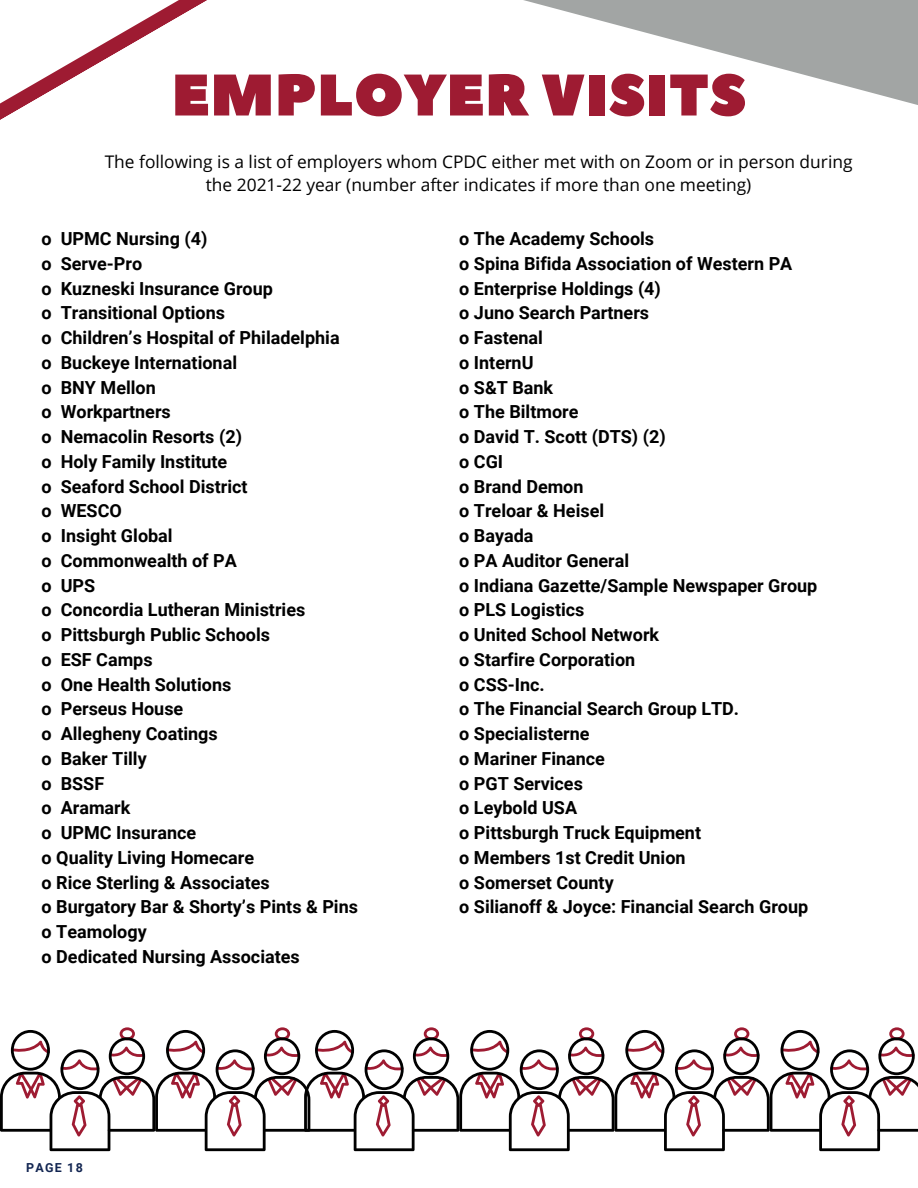
<style>
.page{position:relative;width:918px;height:1188px;background:#fff}
.page>*{position:absolute;margin:0;border:0;box-sizing:border-box;transform-origin:0 0}
.t1{font:58.5px "Peace Sans";letter-spacing:.015em;color:#9e1b32}
.t2{font:700 18px "Roboto";color:#000}
.t3{font:17.4px/23.7px "Open Sans";color:#000;text-align:center}
.t4{font:700 12.45px "Roboto";letter-spacing:.1em;color:#132652}
</style>
<div class="page">
<svg style="left:523px;top:0;width:395px;height:105px"></svg>
<svg style="left:0;top:0;width:207px;height:120px"></svg>
<svg style="left:0;top:1027px;width:918px;height:124px"></svg>
<p class="t1" style="left:172px;top:56px;width:576px">EMPLOYER VISITS</p>
<p class="t3" style="left:105px;top:149px;width:749px">The following is a list of employers whom CPDC either met with on Zoom or in person during the 2021-22 year (number after indicates if more than one meeting)</p>
<p class="t2" style="left:42px;top:228px;width:167px">o UPMC Nursing (4)</p>
<p class="t2" style="left:42px;top:253px;width:102px">o Serve-Pro</p>
<p class="t2" style="left:42px;top:278px;width:233px">o Kuzneski Insurance Group</p>
<p class="t2" style="left:42px;top:303px;width:185px">o Transitional Options</p>
<p class="t2" style="left:42px;top:327px;width:300px">o Children’s Hospital of Philadelphia</p>
<p class="t2" style="left:42px;top:352px;width:197px">o Buckeye International</p>
<p class="t2" style="left:42px;top:377px;width:116px">o BNY Mellon</p>
<p class="t2" style="left:42px;top:402px;width:131px">o Workpartners</p>
<p class="t2" style="left:42px;top:426px;width:202px">o Nemacolin Resorts (2)</p>
<p class="t2" style="left:42px;top:451px;width:187px">o Holy Family Institute</p>
<p class="t2" style="left:42px;top:476px;width:207px">o Seaford School District</p>
<p class="t2" style="left:42px;top:501px;width:82px">o WESCO</p>
<p class="t2" style="left:42px;top:525px;width:133px">o Insight Global</p>
<p class="t2" style="left:42px;top:550px;width:197px">o Commonwealth of PA</p>
<p class="t2" style="left:42px;top:575px;width:55px">o UPS</p>
<p class="t2" style="left:42px;top:600px;width:265px">o Concordia Lutheran Ministries</p>
<p class="t2" style="left:42px;top:624px;width:230px">o Pittsburgh Public Schools</p>
<p class="t2" style="left:42px;top:649px;width:112px">o ESF Camps</p>
<p class="t2" style="left:42px;top:674px;width:191px">o One Health Solutions</p>
<p class="t2" style="left:42px;top:699px;width:143px">o Perseus House</p>
<p class="t2" style="left:42px;top:723px;width:178px">o Allegheny Coatings</p>
<p class="t2" style="left:42px;top:748px;width:107px">o Baker Tilly</p>
<p class="t2" style="left:42px;top:773px;width:64px">o BSSF</p>
<p class="t2" style="left:42px;top:798px;width:90px">o Aramark</p>
<p class="t2" style="left:42px;top:822px;width:156px">o UPMC Insurance</p>
<p class="t2" style="left:42px;top:847px;width:214px">o Quality Living Homecare</p>
<p class="t2" style="left:42px;top:872px;width:230px">o Rice Sterling &amp; Associates</p>
<p class="t2" style="left:42px;top:897px;width:318px">o Burgatory Bar &amp; Shorty’s Pints &amp; Pins</p>
<p class="t2" style="left:42px;top:921px;width:107px">o Teamology</p>
<p class="t2" style="left:42px;top:946px;width:260px">o Dedicated Nursing Associates</p>
<p class="t4" style="left:26px;top:1160px;width:58px">PAGE 18</p>
<p class="t2" style="left:459px;top:228px;width:196px">o The Academy Schools</p>
<p class="t2" style="left:459px;top:253px;width:335px">o Spina Bifida Association of Western PA</p>
<p class="t2" style="left:459px;top:278px;width:203px">o Enterprise Holdings (4)</p>
<p class="t2" style="left:459px;top:303px;width:191px">o Juno Search Partners</p>
<p class="t2" style="left:459px;top:327px;width:85px">o Fastenal</p>
<p class="t2" style="left:459px;top:352px;width:76px">o InternU</p>
<p class="t2" style="left:459px;top:377px;width:95px">o S&amp;T Bank</p>
<p class="t2" style="left:459px;top:402px;width:121px">o The Biltmore</p>
<p class="t2" style="left:459px;top:426px;width:208px">o David T. Scott (DTS) (2)</p>
<p class="t2" style="left:459px;top:451px;width:45px">o CGI</p>
<p class="t2" style="left:459px;top:476px;width:126px">o Brand Demon</p>
<p class="t2" style="left:459px;top:501px;width:146px">o Treloar &amp; Heisel</p>
<p class="t2" style="left:459px;top:525px;width:76px">o Bayada</p>
<p class="t2" style="left:459px;top:550px;width:171px">o PA Auditor General</p>
<p class="t2" style="left:459px;top:575px;width:360px">o Indiana Gazette/Sample Newspaper Group</p>
<p class="t2" style="left:459px;top:600px;width:127px">o PLS Logistics</p>
<p class="t2" style="left:459px;top:624px;width:201px">o United School Network</p>
<p class="t2" style="left:459px;top:649px;width:178px">o Starfire Corporation</p>
<p class="t2" style="left:459px;top:674px;width:87px">o CSS-Inc.</p>
<p class="t2" style="left:459px;top:699px;width:281px">o The Financial Search Group LTD.</p>
<p class="t2" style="left:459px;top:723px;width:132px">o Specialisterne</p>
<p class="t2" style="left:459px;top:748px;width:147px">o Mariner Finance</p>
<p class="t2" style="left:459px;top:773px;width:125px">o PGT Services</p>
<p class="t2" style="left:459px;top:798px;width:119px">o Leybold USA</p>
<p class="t2" style="left:459px;top:822px;width:243px">o Pittsburgh Truck Equipment</p>
<p class="t2" style="left:459px;top:847px;width:228px">o Members 1st Credit Union</p>
<p class="t2" style="left:459px;top:872px;width:156px">o Somerset County</p>
<p class="t2" style="left:459px;top:897px;width:350px">o Silianoff &amp; Joyce: Financial Search Group</p>
</div>
